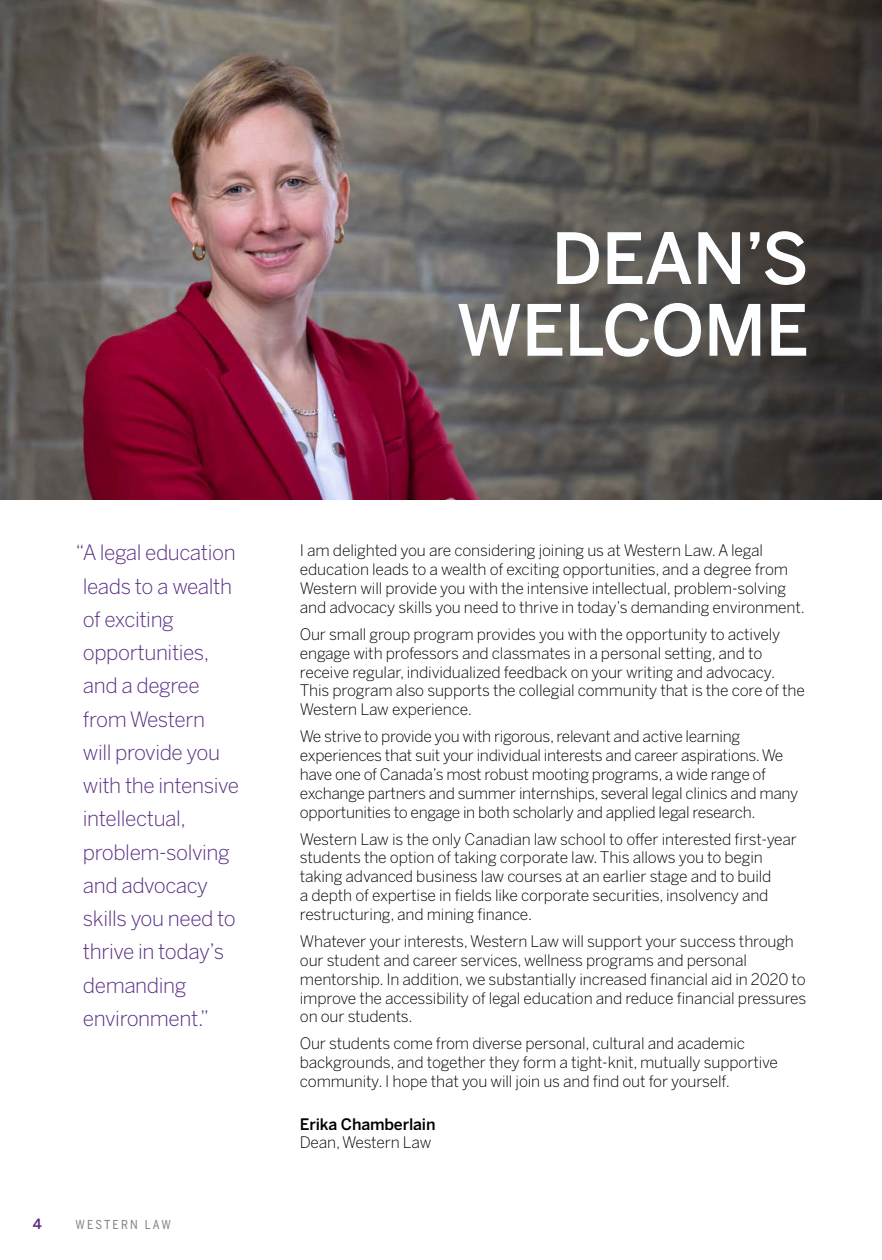
<style>
.page{position:relative;width:882px;height:1260px;background:#fff}
.page>*{position:absolute;margin:0;border:0;box-sizing:border-box;transform-origin:0 0}
.t1{font:500 70px/71.8px "Benton Sans";letter-spacing:-.01em;color:#fcfeff;text-align:right}
.t2{font:300 21px/33.2px "Benton Sans";letter-spacing:-.02em;color:#572c82}
.t3{font:300 15.75px/18.9px "Benton Sans";letter-spacing:-.01em;color:#000}
.t4{font:500 15.75px "Benton Sans";letter-spacing:-.01em;color:#000}
.t5{font:500 14px "Benton Sans";color:#572c82}
.t6{font:12.25px "Benton Sans Cond";letter-spacing:.18em;color:#807f83}
</style>
<div class="page">
<img style="left:0;top:0;width:882px;height:499px">
<h1 class="t1" style="left:456px;top:222px;width:354px">DEAN’S<br>WELCOME</h1>
<h2 class="t2" style="left:83px;top:536px;width:158px;text-indent:-7px">“A legal education leads to a wealth of exciting opportunities, and a degree from Western<br>will provide you with the intensive intellectual, problem-solving and advocacy skills you need to thrive in today’s demanding environment.”</h2>
<p class="t5" style="left:33px;top:1215px;width:11px">4</p>
<p class="t6" style="left:76px;top:1217px;width:97px">WESTERN LAW</p>
<p class="t3" style="left:300px;top:541px;width:507px">I am delighted you are considering joining us at Western Law. A legal education leads to a wealth of exciting opportunities, and a degree from Western will provide you with the intensive intellectual, problem-solving and advocacy skills you need to thrive in today’s demanding environment.</p>
<p class="t3" style="left:300px;top:624px;width:507px">Our small group program provides you with the opportunity to actively engage with professors and classmates in a personal setting, and to receive regular, individualized feedback on your writing and advocacy.<br>This program also supports the collegial community that is the core of the Western Law experience.</p>
<p class="t3" style="left:300px;top:727px;width:500px">We strive to provide you with rigorous, relevant and active learning experiences that suit your individual interests and career aspirations. We have one of Canada’s most robust mooting programs, a wide range of exchange partners and summer internships, several legal clinics and many opportunities to engage in both scholarly and applied legal research.</p>
<p class="t3" style="left:300px;top:829px;width:499px">Western Law is the only Canadian law school to offer interested first-year students the option of taking corporate law. This allows you to begin taking advanced business law courses at an earlier stage and to build<br>a depth of expertise in fields like corporate securities, insolvency and restructuring, and mining finance.</p>
<p class="t3" style="left:300px;top:932px;width:508px">Whatever your interests, Western Law will support your success through our student and career services, wellness programs and personal mentorship. In addition, we substantially increased financial aid in 2020 to improve the accessibility of legal education and reduce financial pressures on our students.</p>
<p class="t3" style="left:300px;top:1034px;width:480px">Our students come from diverse personal, cultural and academic backgrounds, and together they form a tight-knit, mutually supportive community. I hope that you will join us and find out for yourself.</p>
<p class="t4" style="left:300px;top:1115px;width:137px">Erika Chamberlain</p>
<p class="t3" style="left:300px;top:1133px;width:133px">Dean, Western Law</p>
</div>
